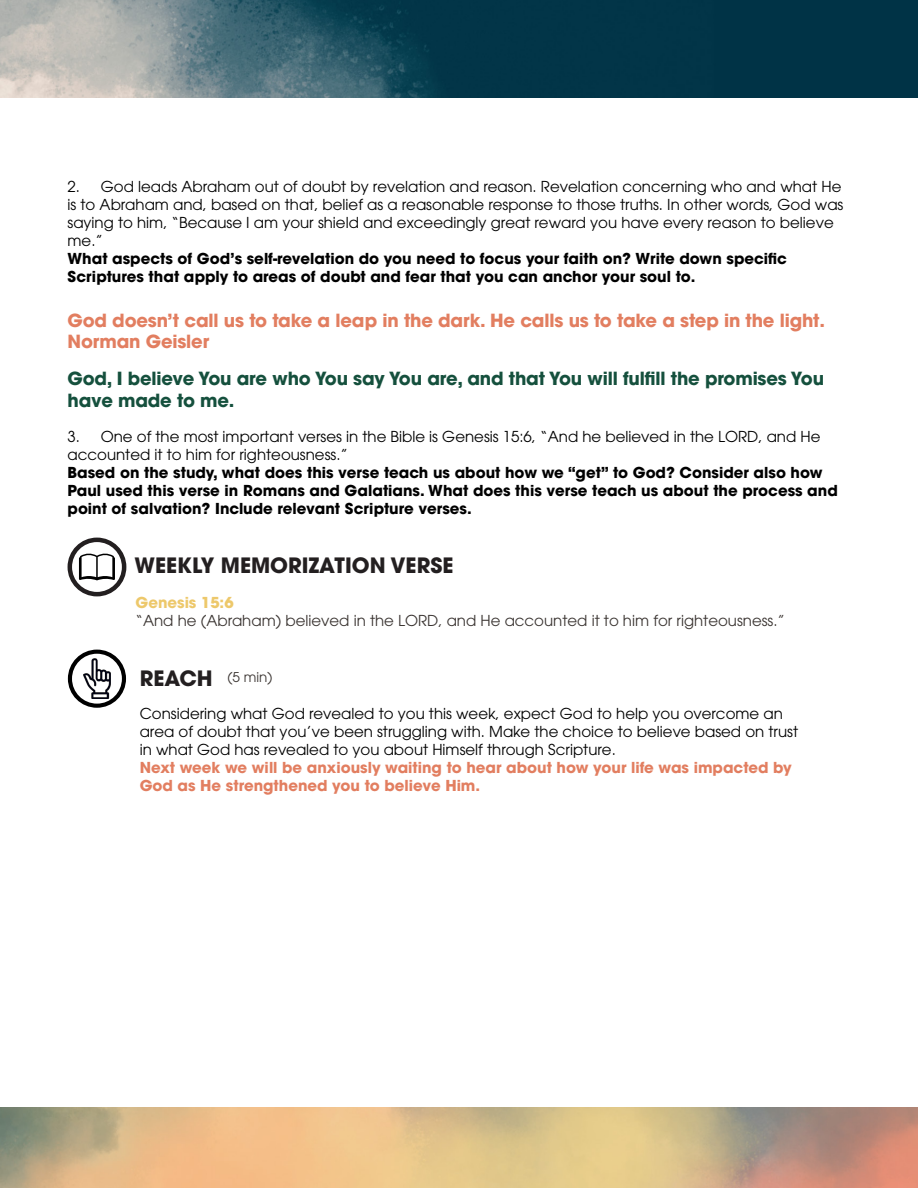
<style>
.page{position:relative;width:918px;height:1188px;background:#fff}
.page>*{position:absolute;margin:0;border:0;box-sizing:border-box;transform-origin:0 0}
.t1{font:700 21px "ITC Avant Garde Pro";color:#231f20}
.t2{font:700 18px/21.6px "ITC Avant Garde Pro";letter-spacing:-.01em;color:#15503d}
.t3{font:700 18px/21.6px "ITC Avant Garde Pro";letter-spacing:-.01em;color:#e27e60}
.t4{font:15px/18px "ITC Avant Garde Pro";color:#000}
.t5{font:700 15px/18px "ITC Avant Garde Pro";color:#000}
.t6{font:700 15px/18px "ITC Avant Garde Pro";color:#e27e60}
.t7{font:15px "ITC Avant Garde Pro";color:#3b3532}
.t8{font:700 15px "ITC Avant Garde Pro";color:#edc86b}
.t9{font:13.5px "ITC Avant Garde Pro";color:#3b3532}
</style>
<div class="page">
<img style="left:0;top:0;width:918px;height:97px">
<img style="left:0;top:1108px;width:918px;height:80px">
<svg style="left:68px;top:650px;width:58px;height:58px"></svg>
<img style="left:84px;top:658px;width:26px;height:41px">
<div style="left:68px;top:538px;width:58px;height:58px;border:4px solid #231f20;border-radius:50%"></div>
<svg style="left:79px;top:553px;width:36px;height:27px"></svg>
<p class="t4" style="left:68px;top:177px;width:777px">2. God leads Abraham out of doubt by revelation and reason. Revelation concerning who and what He is to Abraham and, based on that, belief as a reasonable response to those truths. In other words, God was saying to him, “Because I am your shield and exceedingly great reward you have every reason to believe me.”</p>
<p class="t5" style="left:68px;top:249px;width:721px">What aspects of God’s self-revelation do you need to focus your faith on? Write down specific<br>Scriptures that apply to areas of doubt and fear that you can anchor your soul to.</p>
<p class="t3" style="left:68px;top:309px;width:759px">God doesn’t call us to take a leap in the dark. He calls us to take a step in the light.<br>Norman Geisler</p>
<p class="t2" style="left:68px;top:368px;width:758px">God, I believe You are who You say You are, and that You will fulfill the promises You have made to me.</p>
<p class="t4" style="left:68px;top:428px;width:754px">3. One of the most important verses in the Bible is Genesis 15:6, “And he believed in the LORD, and He accounted it to him for righteousness.”</p>
<p class="t5" style="left:68px;top:464px;width:772px">Based on the study, what does this verse teach us about how we “get” to God? Consider also how<br>Paul used this verse in Romans and Galatians. What does this verse teach us about the process and point of salvation? Include relevant Scripture verses.</p>
<p class="t1" style="left:135px;top:551px;width:320px">WEEKLY MEMORIZATION VERSE</p>
<p class="t8" style="left:136px;top:592px;width:100px">Genesis 15:6</p>
<p class="t7" style="left:136px;top:611px;width:651px">“And he (Abraham) believed in the LORD, and He accounted it to him for righteousness.”</p>
<p class="t1" style="left:140px;top:664px;width:74px">REACH</p>
<p class="t9" style="left:228px;top:669px;width:46px">(5 min)</p>
<p class="t4" style="left:140px;top:705px;width:660px">Considering what God revealed to you this week, expect God to help you overcome an area of doubt that you’ve been struggling with. Make the choice to believe based on trust in what God has revealed to you about Himself through Scripture.</p>
<p class="t6" style="left:140px;top:759px;width:654px">Next week we will be anxiously waiting to hear about how your life was impacted by<br>God as He strengthened you to believe Him.</p>
</div>
